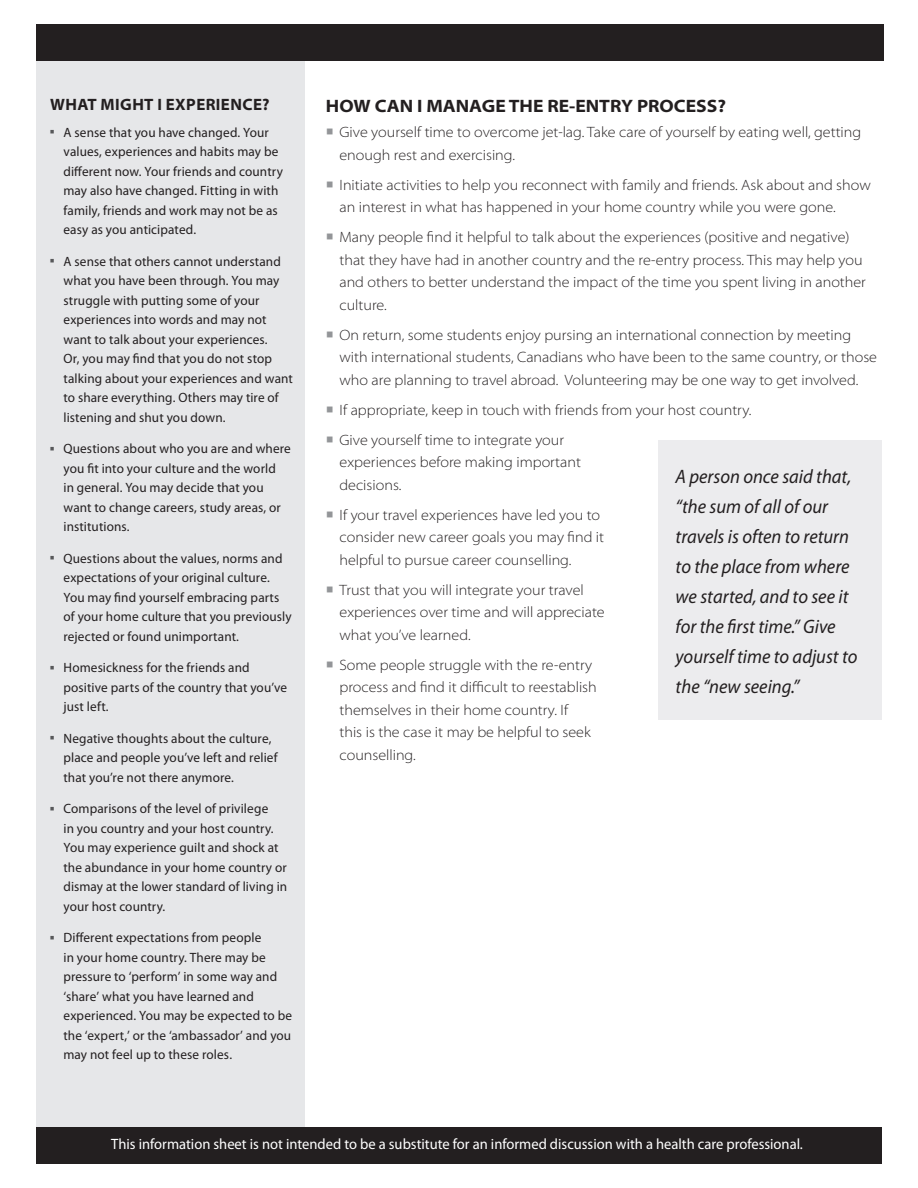
<style>
.page{position:relative;width:918px;height:1188px;background:#fff}
.page>*{position:absolute;margin:0;border:0;box-sizing:border-box;transform-origin:0 0}
.pullout{font:italic 19.5px/30px "Myriad Pro";color:#231f20;scale:.95 1}
.body{font:700 semi-expanded 18px "Myriad Pro";color:#231f20}
.side_header{font:700 semi-expanded 16.5px "Myriad Pro";letter-spacing:.025em;color:#231f20;scale:.94 1}
.t1{font:300 semi-expanded 15px/22.5px "Myriad Pro";color:#231f20}
.body-2{font:15px "Myriad Pro";color:#fff}
.t2{font:13.5px/19.5px "Myriad Pro";letter-spacing:.01em;color:#231f20}
.s1{color:#57585a}
.s2{color:#939598}
</style>
<div class="page">
<div style="left:36px;top:58px;width:268px;height:1076px;background:#e6e7e9"></div>
<div style="left:658px;top:440px;width:224px;height:280px;background:#ececee"></div>
<div style="left:36px;top:24px;width:848px;height:36px;background:#231f20"></div>
<div style="left:36px;top:1127px;width:845px;height:36px;background:#231f20"></div>
<p class="side_header" style="left:50px;top:95px;width:235px">WHAT MIGHT I EXPERIENCE?</p>
<p class="t2" style="left:63px;top:123px;width:221px;text-indent:-14px"><span class="s1">○</span> A sense that you have changed. Your values, experiences and habits may be different now. Your friends and country may also have changed. Fitting in with family, friends and work may not be as easy as you anticipated.</p>
<p class="t2" style="left:63px;top:252px;width:231px;text-indent:-14px"><span class="s1">○</span> A sense that others cannot understand what you have been through. You may struggle with putting some of your experiences into words and may not want to talk about your experiences.<br>Or, you may find that you do not stop talking about your experiences and want to share everything. Others may tire of listening and shut you down.</p>
<p class="t2" style="left:63px;top:439px;width:229px;text-indent:-14px"><span class="s1">○</span> Questions about who you are and where you fit into your culture and the world<br>in general. You may decide that you want to change careers, study areas, or institutions.</p>
<p class="t2" style="left:63px;top:549px;width:230px;text-indent:-14px"><span class="s1">○</span> Questions about the values, norms and expectations of your original culture.<br>You may find yourself embracing parts of your home culture that you previously rejected or found unimportant.</p>
<p class="t2" style="left:63px;top:658px;width:225px;text-indent:-14px"><span class="s1">○</span> Homesickness for the friends and positive parts of the country that you’ve just left.</p>
<p class="t2" style="left:63px;top:729px;width:216px;text-indent:-14px"><span class="s1">○</span> Negative thoughts about the culture, place and people you’ve left and relief that you’re not there anymore.</p>
<p class="t2" style="left:63px;top:799px;width:225px;text-indent:-14px"><span class="s1">○</span> Comparisons of the level of privilege<br>in you country and your host country.<br>You may experience guilt and shock at the abundance in your home country or dismay at the lower standard of living in your host country.</p>
<p class="t2" style="left:63px;top:928px;width:230px;text-indent:-14px"><span class="s1">○</span> Different expectations from people<br>in your home country. There may be pressure to ‘perform’ in some way and ‘share’ what you have learned and experienced. You may be expected to be the ‘expert,’ or the ‘ambassador’ and you may not feel up to these roles.</p>
<p class="body" style="left:326px;top:95px;width:402px">HOW CAN I MANAGE THE RE-ENTRY PROCESS?</p>
<p class="t1" style="left:339px;top:121px;width:523px;text-indent:-14px"><span class="s2">○</span> Give yourself time to overcome jet-lag. Take care of yourself by eating well, getting enough rest and exercising.</p>
<p class="t1" style="left:339px;top:174px;width:533px;text-indent:-14px"><span class="s2">○</span> Initiate activities to help you reconnect with family and friends. Ask about and show an interest in what has happened in your home country while you were gone.</p>
<p class="t1" style="left:339px;top:226px;width:528px;text-indent:-14px"><span class="s2">○</span> Many people find it helpful to talk about the experiences (positive and negative) that they have had in another country and the re-entry process. This may help you and others to better understand the impact of the time you spent living in another culture.</p>
<p class="t1" style="left:339px;top:324px;width:539px;text-indent:-14px"><span class="s2">○</span> On return, some students enjoy pursing an international connection by meeting with international students, Canadians who have been to the same country, or those who are planning to travel abroad. Volunteering may be one way to get involved.</p>
<p class="t1" style="left:326px;top:399px;width:427px"><span class="s2">○</span> If appropriate, keep in touch with friends from your host country.</p>
<p class="t1" style="left:339px;top:429px;width:243px;text-indent:-14px"><span class="s2">○</span> Give yourself time to integrate your experiences before making important decisions.</p>
<p class="t1" style="left:339px;top:504px;width:266px;text-indent:-14px"><span class="s2">○</span> If your travel experiences have led you to consider new career goals you may find it helpful to pursue career counselling.</p>
<p class="t1" style="left:339px;top:579px;width:267px;text-indent:-14px"><span class="s2">○</span> Trust that you will integrate your travel experiences over time and will appreciate what you’ve learned.</p>
<p class="t1" style="left:339px;top:654px;width:259px;text-indent:-14px"><span class="s2">○</span> Some people struggle with the re-entry process and find it difficult to reestablish themselves in their home country. If<br>this is the case it may be helpful to seek counselling.</p>
<p class="pullout" style="left:676px;top:462px;width:193px">A person once said that, “the sum of all of our travels is often to return to the place from where we started, and to see it for the first time.” Give yourself time to adjust to the “new seeing.”</p>
<p class="body-2" style="left:111px;top:1136px;width:693px">This information sheet is not intended to be a substitute for an informed discussion with a health care professional.</p>
</div>
